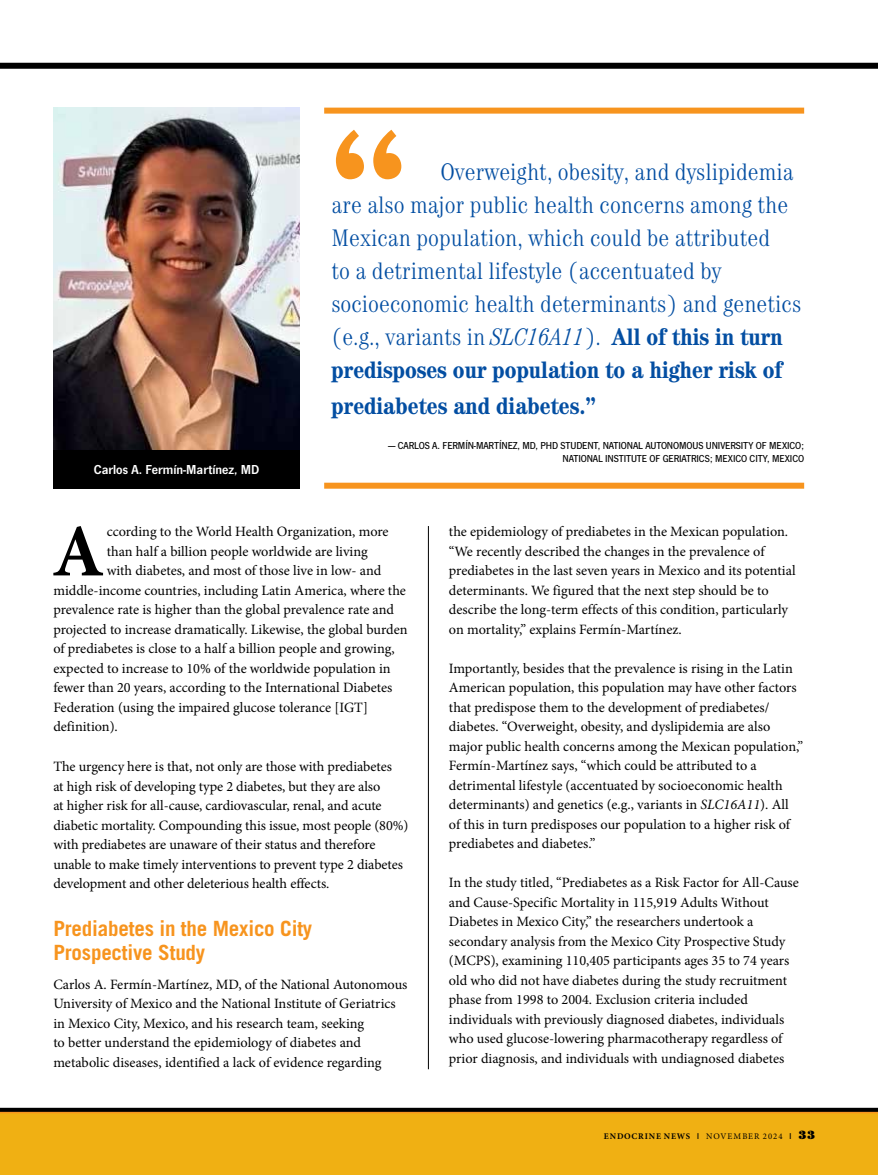
<style>
.page{position:relative;width:878px;height:1175px;background:#fff}
.page>*{position:absolute;margin:0;border:0;box-sizing:border-box;transform-origin:0 0}
.t1{font:900 112.2px "Century";color:#f7941e}
.t2{font:700 74.25px "Minion Pro";color:#000}
.t3{font:300 condensed 24px/33px "Century";color:#034ea2}
.t4{font:700 condensed 24px "Century";color:#034ea2}
.t5{font:700 21px/24px "Trade Gothic LT Std";letter-spacing:-.01em;color:#f7941e}
.t6{font:14.25px/19.5px "Minion Pro";color:#000}
.t7{font:13.5px "News Got Dem";color:#fff}
.t8{font:500 10.5px/12.6px "News Got";letter-spacing:-.01em;color:#000;text-align:right;scale:1.13 1}
.t9{font:700 8.7px "Minion Pro";letter-spacing:.095em;color:#000}
.s1{font-style:italic}
.s2{font-weight:700}
.s3{font-family:"Century"}
.s4{font-weight:400}
.s5{font-family:"Century";font-weight:900;font-size:12px}
</style>
<div class="page">
<div style="left:0;top:1107px;width:878px;height:6px;background:#000"></div>
<div style="left:0;top:63px;width:878px;height:6px;background:#000"></div>
<div style="left:0;top:1111px;width:878px;height:63px;background:#f0b013"></div>
<img style="left:53px;top:108px;width:247px;height:342px">
<div style="left:53px;top:450px;width:247px;height:38px;background:#000"></div>
<div style="left:324px;top:482px;width:480px;height:6px;background:#f7941e"></div>
<div style="left:324px;top:108px;width:480px;height:6px;background:#f7941e"></div>
<hr style="left:428px;top:526px;width:1px;height:543px;background:#000">
<p class="t7" style="left:94px;top:461px;width:167px">Carlos A. Fermín-Martínez, MD</p>
<h1 class="t1" style="left:334px;top:102px;width:76px">“</h1>
<p class="t3" style="left:331px;top:155px;width:471px;text-indent:109px">Overweight, obesity, and dyslipidemia are also major public health concerns among the Mexican population, which could be attributed<br>to a detrimental lifestyle (accentuated by socioeconomic health determinants) and genetics (e.g., variants in <span class="s1">SLC16A11</span>). <span class="s2">All of this in turn predisposes our population to a higher risk of</span></p>
<h3 class="t4" style="left:331px;top:392px;width:266px">prediabetes and diabetes.”</h3>
<p class="t8" style="left:388px;top:440px;width:369px">— CARLOS A. FERMÍN-MARTÍNEZ, MD, PHD STUDENT, NATIONAL AUTONOMOUS UNIVERSITY OF MEXICO;<br>NATIONAL INSTITUTE OF GERIATRICS; MEXICO CITY, MEXICO</p>
<h2 class="t2" style="left:52px;top:499px;width:54px">A</h2>
<p class="t6" style="left:107px;top:522px;width:283px">ccording to the World Health Organization, more</p>
<p class="t6" style="left:107px;top:541px;width:262px">than half a billion people worldwide are living</p>
<p class="t6" style="left:107px;top:561px;width:276px">with diabetes, and most of those live in low- and</p>
<p class="t6" style="left:53px;top:580px;width:354px">middle-income countries, including Latin America, where the</p>
<p class="t6" style="left:53px;top:600px;width:342px">prevalence rate is higher than the global prevalence rate and</p>
<p class="t6" style="left:53px;top:619px;width:355px">projected to increase dramatically. Likewise, the global burden</p>
<p class="t6" style="left:53px;top:639px;width:343px">of prediabetes is close to a half a billion people and growing,</p>
<p class="t6" style="left:53px;top:658px;width:339px">expected to increase to 10% of the worldwide population in</p>
<p class="t6" style="left:53px;top:678px;width:340px">fewer than 20 years, according to the International Diabetes</p>
<p class="t6" style="left:53px;top:697px;width:316px">Federation (using the impaired glucose tolerance [IGT]</p>
<p class="t6" style="left:53px;top:717px;width:66px">definition).</p>
<p class="t6" style="left:53px;top:757px;width:356px">The urgency here is that, not only are those with prediabetes<br>at high risk of developing type 2 diabetes, but they are also<br>at higher risk for all-cause, cardiovascular, renal, and acute diabetic mortality. Compounding this issue, most people (80%) with prediabetes are unaware of their status and therefore unable to make timely interventions to prevent type 2 diabetes development and other deleterious health effects.</p>
<h3 class="t5" style="left:53px;top:916px;width:260px">Prediabetes in the Mexico City<br>Prospective Study</h3>
<p class="t6" style="left:53px;top:974px;width:355px">Carlos A. Fermín-Martínez, MD, of the National Autonomous University of Mexico and the National Institute of Geriatrics in Mexico City, Mexico, and his research team, seeking<br>to better understand the epidemiology of diabetes and metabolic diseases, identified a lack of evidence regarding</p>
<p class="t6" style="left:449px;top:522px;width:348px">the epidemiology of prediabetes in the Mexican population. “We recently described the changes in the prevalence of prediabetes in the last seven years in Mexico and its potential determinants. We figured that the next step should be to describe the long-term effects of this condition, particularly on mortality,” explains Fermín-Martínez.</p>
<p class="t6" style="left:449px;top:658px;width:356px">Importantly, besides that the prevalence is rising in the Latin American population, this population may have other factors that predispose them to the development of prediabetes/ diabetes. “Overweight, obesity, and dyslipidemia are also major public health concerns among the Mexican population,” Fermín-Martínez says, “which could be attributed to a detrimental lifestyle (accentuated by socioeconomic health determinants) and genetics (e.g., variants in <span class="s1">SLC16A11</span>). All of this in turn predisposes our population to a higher risk of prediabetes and diabetes.”</p>
<p class="t6" style="left:449px;top:873px;width:351px">In the study titled, “Prediabetes as a Risk Factor for All-Cause and Cause-Specific Mortality in 115,919 Adults Without Diabetes in Mexico City,” the researchers undertook a secondary analysis from the Mexico City Prospective Study (MCPS), examining 110,405 participants ages 35 to 74 years old who did not have diabetes during the study recruitment phase from 1998 to 2004. Exclusion criteria included individuals with previously diagnosed diabetes, individuals who used glucose-lowering pharmacotherapy regardless of prior diagnosis, and individuals with undiagnosed diabetes</p>
<p class="t9" style="left:604px;top:1130px;width:213px">ENDOCRINE NEWS <span class="s3">|</span> <span class="s4">NOVEMBER 2024</span> <span class="s3">|</span> <span class="s5">33</span></p>
</div>
